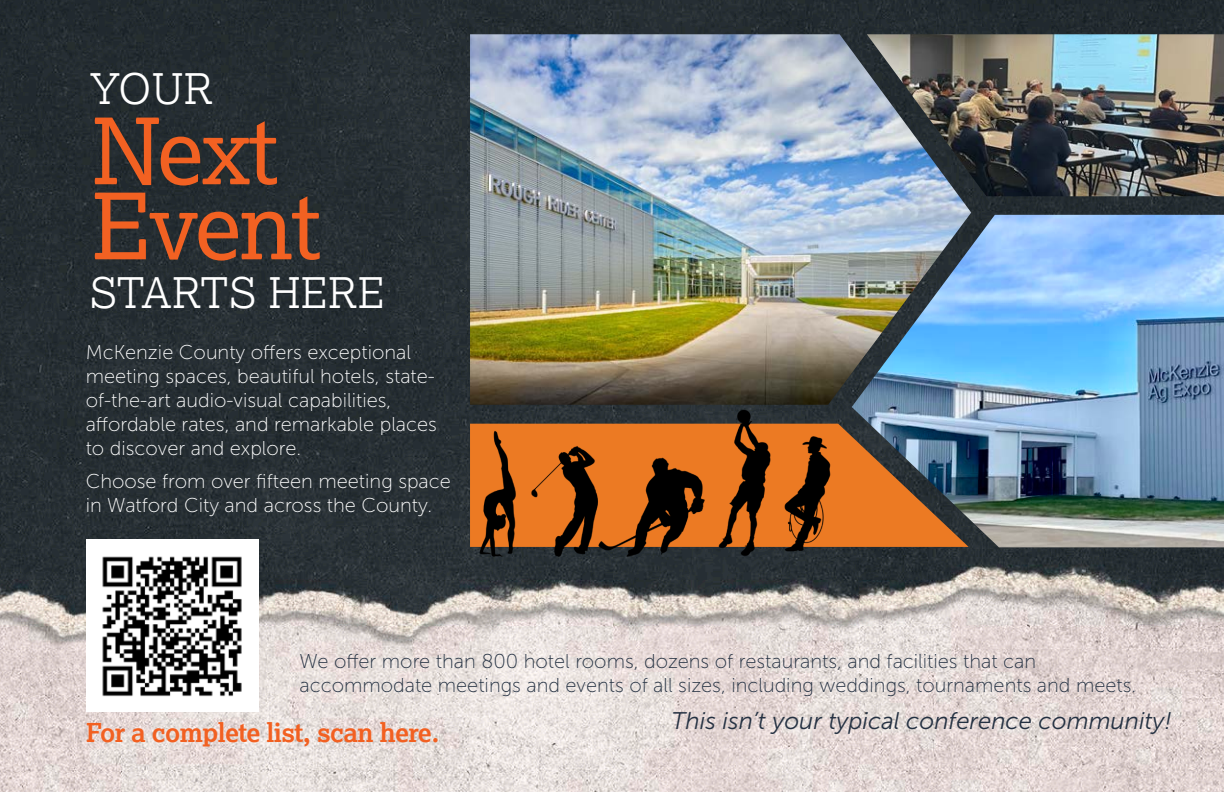
<style>
.page{position:relative;width:1224px;height:792px;background:#fff}
.page>*{position:absolute;margin:0;border:0;box-sizing:border-box;transform-origin:0 0}
.t1{font:91.4px/75px "Lexia";letter-spacing:-.02em;color:#f26122}
.t2{font:300 42px "Lexia";letter-spacing:.02em;color:#fff}
.t3{font:700 26px "Lexia";letter-spacing:-.02em;color:#f26021}
.t4{font:italic 24px "Museo Sans 300";color:#243142}
.t5{font:20px/24px "Museo Sans 100";color:#fff}
.t6{font:20px/24px "Museo Sans 100";color:#243142}
</style>
<div class="page">
<img style="left:1px;top:0;width:1223px;height:792px">
<img style="left:470px;top:34px;width:501px;height:371px">
<img style="left:852px;top:215px;width:372px;height:332px">
<img style="left:867px;top:34px;width:357px;height:162px">
<svg style="left:851px;top:424px;width:118px;height:123px;background:#8a6548"></svg>
<img style="left:470px;top:404px;width:381px;height:217px">
<img style="left:0;top:0;width:1px;height:505px">
<div style="left:86px;top:540px;width:172px;height:172px;background:#fff"></div>
<img style="left:102px;top:556px;width:140px;height:141px">
<p class="t2" style="left:90px;top:62px;width:124px">YOUR</p>
<p class="t1" style="left:92px;top:111px;width:230px">Next<br>Event</p>
<p class="t2" style="left:90px;top:266px;width:296px">STARTS HERE</p>
<p class="t5" style="left:86px;top:340px;width:353px">McKenzie County offers exceptional meeting spaces, beautiful hotels, state&shy;of-the-art audio-visual capabilities, affordable rates, and remarkable places to discover and explore.</p>
<p class="t5" style="left:86px;top:469px;width:367px">Choose from over fifteen meeting space in Watford City and across the County.</p>
<p class="t6" style="left:300px;top:649px;width:838px">We offer more than 800 hotel rooms, dozens of restaurants, and facilities that can accommodate meetings and events of all sizes, including weddings, tournaments and meets.</p>
<p class="t4" style="left:672px;top:708px;width:502px">This isn’t your typical conference community!</p>
<p class="t3" style="left:86px;top:717px;width:355px">For a complete list, scan here.</p>
</div>
